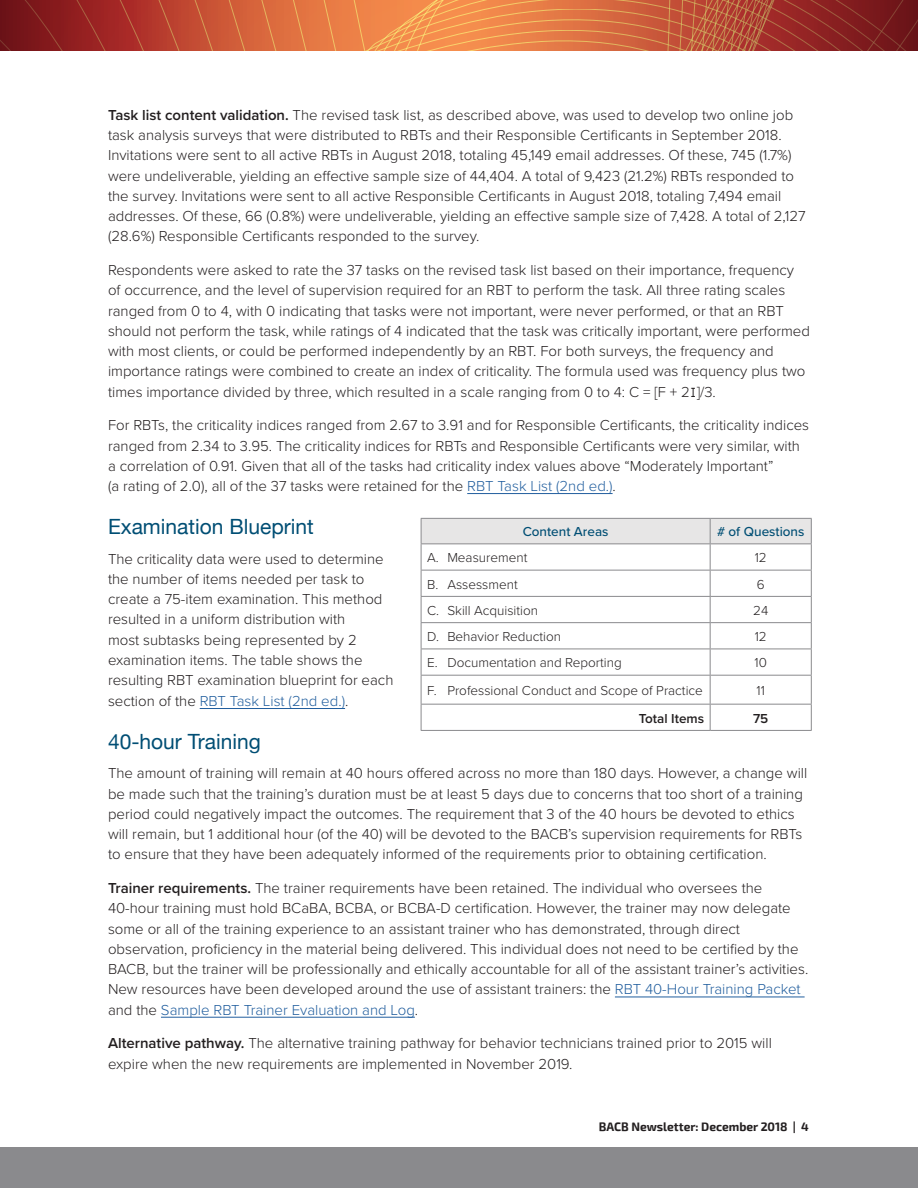
<style>
.page{position:relative;width:918px;height:1188px;background:#fff}
.page>*{position:absolute;margin:0;border:0;box-sizing:border-box;transform-origin:0 0}
.Section_Header{font:21px "Helvetica Neue";color:#004e74}
.Body_Text{font:300 15px/20.2px "Proxima Nova";color:#231f20}
.Body_Text-2{font:300 13.5px "Proxima Nova";color:#231f20}
.Body_Text-3{font:500 13.5px "Proxima Nova";color:#004e74}
.Body_Text-4{font:600 13.5px "Proxima Nova";color:#231f20}
.t1{font:700 12px "Exo 2";color:#231f20}
.s1{font-weight:600}
.s2{font-family:"Andale Mono";font-weight:400;font-size:13.35px}
.s3{color:#215e9e}
</style>
<div class="page">
<div style="left:0;top:1148px;width:918px;height:40px;background:#8a8a8d"></div>
<svg style="left:0;top:0;width:918px;height:51px;background:#c05737"></svg>
<hr style="left:467px;top:493px;width:146px;height:1px;background:#215e9e">
<hr style="left:200px;top:708px;width:145px;height:1px;background:#215e9e">
<hr style="left:615px;top:997px;width:190px;height:1px;background:#215e9e">
<hr style="left:161px;top:1017px;width:254px;height:1px;background:#215e9e">
<svg style="left:421px;top:518px;width:391px;height:212px"></svg>
<hr style="left:421px;top:730px;width:289px;height:1px;background:#8a8a8d">
<hr style="left:710px;top:730px;width:102px;height:1px;background:#8a8a8d">
<p class="Body_Text" style="left:108px;top:104px;width:699px"><span class="s1">Task list content validation.</span> The revised task list, as described above, was used to develop two online job task analysis surveys that were distributed to RBTs and their Responsible Certificants in September 2018.<br>Invitations were sent to all active RBTs in August 2018, totaling 45,149 email addresses. Of these, 745 (1.7%) were undeliverable, yielding an effective sample size of 44,404. A total of 9,423 (21.2%) RBTs responded to the survey. Invitations were sent to all active Responsible Certificants in August 2018, totaling 7,494 email addresses. Of these, 66 (0.8%) were undeliverable, yielding an effective sample size of 7,428. A total of 2,127 (28.6%) Responsible Certificants responded to the survey.</p>
<p class="Body_Text" style="left:108px;top:259px;width:704px">Respondents were asked to rate the 37 tasks on the revised task list based on their importance, frequency of occurrence, and the level of supervision required for an RBT to perform the task. All three rating scales ranged from 0 to 4, with 0 indicating that tasks were not important, were never performed, or that an RBT should not perform the task, while ratings of 4 indicated that the task was critically important, were performed with most clients, or could be performed independently by an RBT. For both surveys, the frequency and importance ratings were combined to create an index of criticality. The formula used was frequency plus two times importance divided by three, which resulted in a scale ranging from 0 to 4: C = [F + 2<span class="s2">I</span>]/3.</p>
<p class="Body_Text" style="left:108px;top:414px;width:703px">For RBTs, the criticality indices ranged from 2.67 to 3.91 and for Responsible Certificants, the criticality indices ranged from 2.34 to 3.95. The criticality indices for RBTs and Responsible Certificants were very similar, with a correlation of 0.91. Given that all of the tasks had criticality index values above “Moderately Important”<br>(a rating of 2.0), all of the 37 tasks were retained for the <span class="s3">RBT Task List (2nd ed.)</span>.</p>
<p class="Section_Header" style="left:108px;top:511px;width:207px">Examination Blueprint</p>
<p class="Body_Text" style="left:108px;top:548px;width:287px">The criticality data were used to determine the number of items needed per task to create a 75-item examination. This method resulted in a uniform distribution with<br>most subtasks being represented by 2 examination items. The table shows the resulting RBT examination blueprint for each section of the <span class="s3">RBT Task List (2nd ed.)</span>.</p>
<p class="Section_Header" style="left:108px;top:726px;width:154px">40-hour Training</p>
<p class="Body_Text" style="left:108px;top:763px;width:701px">The amount of training will remain at 40 hours offered across no more than 180 days. However, a change will be made such that the training’s duration must be at least 5 days due to concerns that too short of a training period could negatively impact the outcomes. The requirement that 3 of the 40 hours be devoted to ethics will remain, but 1 additional hour (of the 40) will be devoted to the BACB’s supervision requirements for RBTs to ensure that they have been adequately informed of the requirements prior to obtaining certification.</p>
<p class="Body_Text" style="left:108px;top:877px;width:702px"><span class="s1">Trainer requirements.</span> The trainer requirements have been retained. The individual who oversees the 40-hour training must hold BCaBA, BCBA, or BCBA-D certification. However, the trainer may now delegate some or all of the training experience to an assistant trainer who has demonstrated, through direct observation, proficiency in the material being delivered. This individual does not need to be certified by the BACB, but the trainer will be professionally and ethically accountable for all of the assistant trainer’s activities.<br>New resources have been developed around the use of assistant trainers: the <span class="s3">RBT 40-Hour Training Packet </span>and the <span class="s3">Sample RBT Trainer Evaluation and Log</span>.</p>
<p class="Body_Text" style="left:108px;top:1033px;width:665px"><span class="s1">Alternative pathway.</span> The alternative training pathway for behavior technicians trained prior to 2015 will expire when the new requirements are implemented in November 2019.</p>
<p class="Body_Text-3" style="left:523px;top:522px;width:87px">Content Areas</p>
<p class="Body_Text-3" style="left:717px;top:522px;width:89px"># of Questions</p>
<p class="Body_Text-2" style="left:427px;top:548px;width:102px">A. Measurement</p>
<p class="Body_Text-2" style="left:755px;top:548px;width:14px">12</p>
<p class="Body_Text-2" style="left:427px;top:574px;width:92px">B. Assessment</p>
<p class="Body_Text-2" style="left:757px;top:574px;width:9px">6</p>
<p class="Body_Text-2" style="left:427px;top:600px;width:113px">C. Skill Acquisition</p>
<p class="Body_Text-2" style="left:753px;top:600px;width:17px">24</p>
<p class="Body_Text-2" style="left:427px;top:627px;width:135px">D. Behavior Reduction</p>
<p class="Body_Text-2" style="left:755px;top:627px;width:14px">12</p>
<p class="Body_Text-2" style="left:427px;top:653px;width:196px">E. Documentation and Reporting</p>
<p class="Body_Text-2" style="left:755px;top:653px;width:14px">10</p>
<p class="Body_Text-2" style="left:427px;top:680px;width:277px">F. Professional Conduct and Scope of Practice</p>
<p class="Body_Text-2" style="left:757px;top:680px;width:10px">11</p>
<p class="Body_Text-4" style="left:639px;top:708px;width:67px">Total Items</p>
<p class="Body_Text-4" style="left:753px;top:708px;width:17px">75</p>
<p class="t1" style="left:599px;top:1119px;width:212px">BACB Newsletter: December 2018 | 4</p>
</div>
